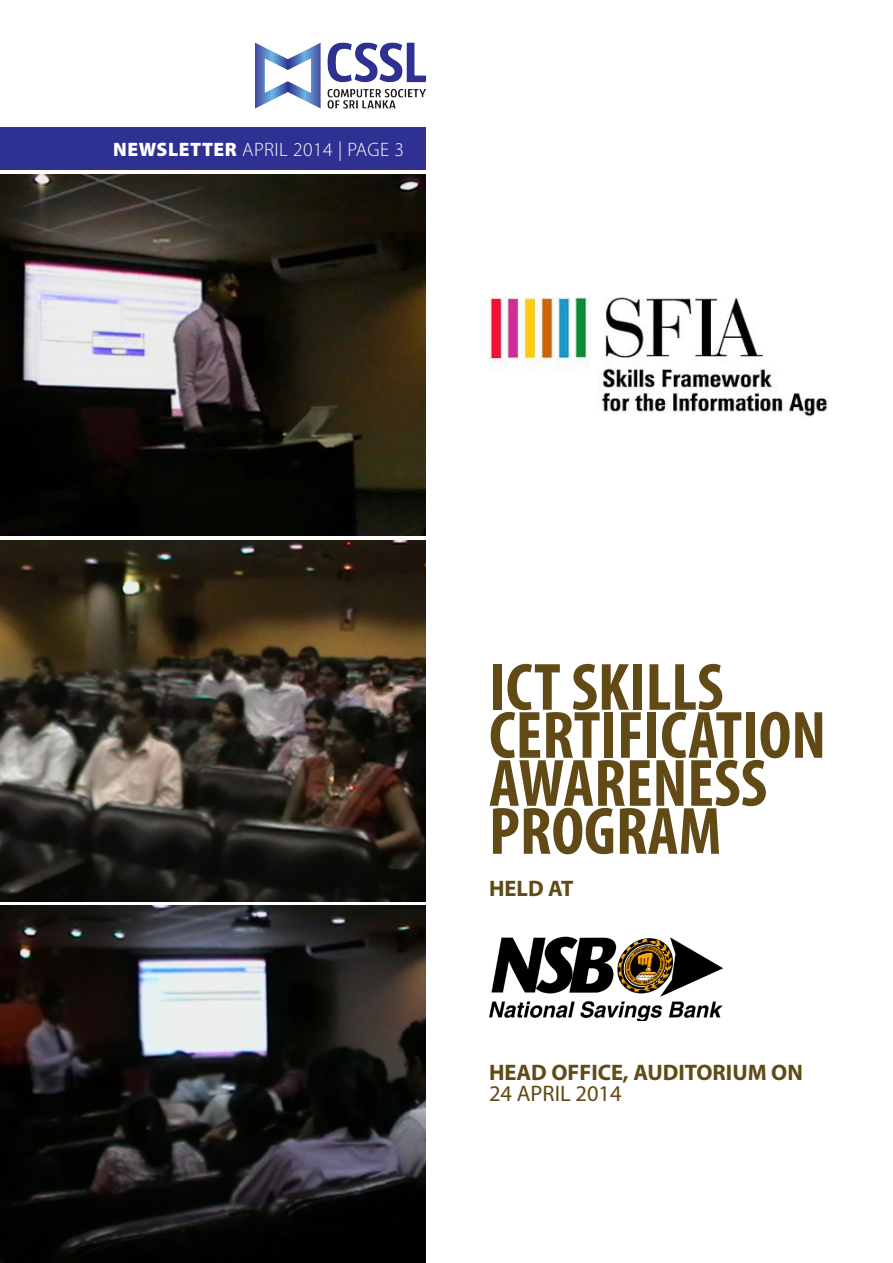
<style>
.page{position:relative;width:893px;height:1263px;background:#fff}
.page>*{position:absolute;margin:0;border:0;box-sizing:border-box;transform-origin:0 0}
.t1{font:700 condensed 67.5px "Myriad Pro";color:#614a15}
.t2{font:700 22.5px "Myriad Pro";color:#614a15}
.t3{font:22.5px "Myriad Pro";color:#614a15}
.t4{font:300 19.5px "Myriad Pro";letter-spacing:.025em;color:#fff}
.s1{font-weight:900}
</style>
<div class="page">
<img style="left:0;top:906px;width:425px;height:357px">
<img style="left:0;top:174px;width:425px;height:362px">
<img style="left:0;top:540px;width:425px;height:361px">
<img style="left:489px;top:298px;width:339px;height:119px">
<img style="left:489px;top:936px;width:234px;height:84px">
<div style="left:0;top:128px;width:425px;height:42px;background:#2e3092"></div>
<img style="left:255px;top:43px;width:170px;height:66px">
<p class="t4" style="left:113px;top:138px;width:292px"><span class="s1">NEWSLETTER</span> APRIL 2014 | PAGE 3</p>
<p class="t1" style="left:489px;top:645px;width:236px">ICT SKILLS</p>
<p class="t1" style="left:489px;top:693px;width:339px">CERTIFICATION</p>
<p class="t1" style="left:489px;top:741px;width:280px">AWARENESS</p>
<p class="t1" style="left:489px;top:789px;width:234px">PROGRAM</p>
<p class="t2" style="left:489px;top:873px;width:86px">HELD AT</p>
<p class="t2" style="left:489px;top:1058px;width:315px">HEAD OFFICE, AUDITORIUM ON</p>
<p class="t3" style="left:489px;top:1079px;width:134px">24 APRIL 2014</p>
</div>
